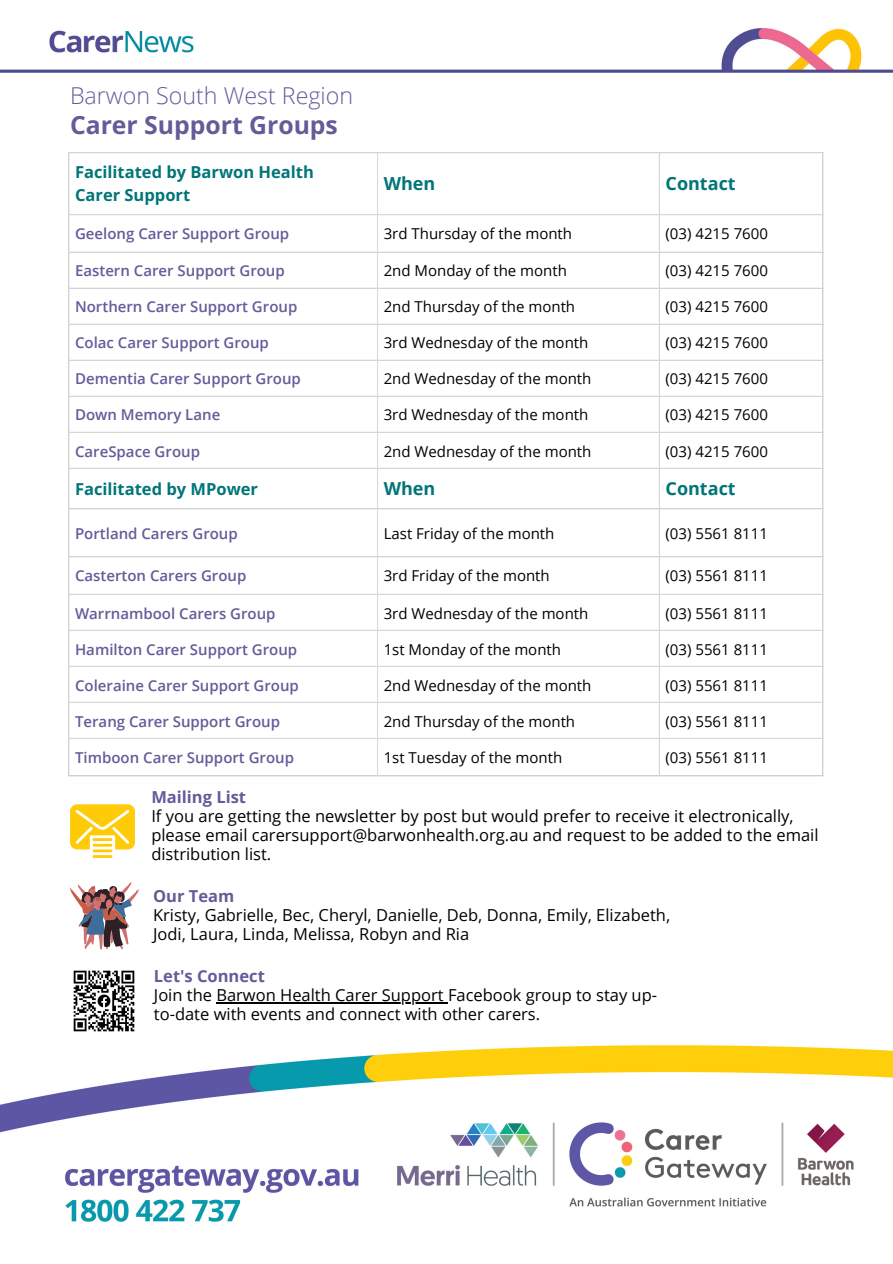
<style>
.page{position:relative;width:893px;height:1264px;background:#fff}
.page>*{position:absolute;margin:0;border:0;box-sizing:border-box;transform-origin:0 0}
.t1{font:700 24.75px "Open Sans";color:#675a99}
.t2{font:300 23.25px "Open Sans";color:#675a99}
.t3{font:700 18px "Open Sans";color:#007578}
.t4{font:16.5px/19.2px "Open Sans";color:#000}
.t5{font:16.5px/19.2px "Open Sans";color:#000}
.t6{font:700 16.5px/22.5px "Open Sans";color:#007578}
.t7{font:700 16.5px "Open Sans";color:#675a99}
.t8{font:15px "Open Sans";color:#000}
.t9{font:600 15px "Open Sans";color:#675a99}
</style>
<div class="page">
<img style="left:0;top:28px;width:892px;height:976px">
<hr style="left:93px;top:855px;width:19px;height:3px;background:#ffca08">
<hr style="left:93px;top:849px;width:19px;height:3px;background:#ffca08">
<svg style="left:70px;top:804px;width:65px;height:45px;background:#ffd43b"></svg>
<svg style="left:70px;top:882px;width:69px;height:67px"></svg>
<hr style="left:68px;top:153px;width:1px;height:622px;background:#d9d9d9">
<hr style="left:377px;top:153px;width:1px;height:622px;background:#d9d9d9">
<hr style="left:658px;top:153px;width:1px;height:622px;background:#d9d9d9">
<hr style="left:822px;top:153px;width:1px;height:622px;background:#d9d9d9">
<hr style="left:68px;top:152px;width:755px;height:1px;background:#d9d9d9">
<hr style="left:68px;top:214px;width:755px;height:1px;background:#d9d9d9">
<hr style="left:68px;top:252px;width:755px;height:1px;background:#d9d9d9">
<hr style="left:68px;top:288px;width:755px;height:1px;background:#d9d9d9">
<hr style="left:68px;top:324px;width:755px;height:1px;background:#d9d9d9">
<hr style="left:68px;top:360px;width:755px;height:1px;background:#d9d9d9">
<hr style="left:68px;top:396px;width:755px;height:1px;background:#d9d9d9">
<hr style="left:68px;top:432px;width:755px;height:1px;background:#d9d9d9">
<hr style="left:68px;top:468px;width:755px;height:1px;background:#d9d9d9">
<hr style="left:68px;top:508px;width:755px;height:1px;background:#d9d9d9">
<hr style="left:68px;top:556px;width:755px;height:1px;background:#d9d9d9">
<hr style="left:68px;top:593px;width:755px;height:2px;background:#d9d9d9">
<hr style="left:68px;top:629px;width:755px;height:2px;background:#d9d9d9">
<hr style="left:68px;top:665px;width:755px;height:2px;background:#d9d9d9">
<hr style="left:68px;top:701px;width:755px;height:2px;background:#d9d9d9">
<hr style="left:68px;top:737px;width:755px;height:2px;background:#d9d9d9">
<hr style="left:68px;top:775px;width:755px;height:1px;background:#d9d9d9">
<img style="left:70px;top:967px;width:67px;height:65px">
<hr style="left:216px;top:1002px;width:227px;height:1px;background:#000">
<img style="left:0;top:1045px;width:892px;height:177px">
<h2 class="t2" style="left:70px;top:79px;width:285px">Barwon South West Region</h2>
<h1 class="t1" style="left:70px;top:108px;width:269px">Carer Support Groups</h1>
<p class="t6" style="left:75px;top:160px;width:240px">Facilitated by Barwon Health<br>Carer Support</p>
<p class="t3" style="left:383px;top:171px;width:53px">When</p>
<p class="t3" style="left:665px;top:171px;width:72px">Contact</p>
<p class="t9" style="left:75px;top:223px;width:216px">Geelong Carer Support Group</p>
<p class="t8" style="left:383px;top:223px;width:190px">3rd Thursday of the month</p>
<p class="t8" style="left:665px;top:223px;width:104px">(03) 4215 7600</p>
<p class="t9" style="left:75px;top:260px;width:211px">Eastern Carer Support Group</p>
<p class="t8" style="left:383px;top:260px;width:185px">2nd Monday of the month</p>
<p class="t8" style="left:665px;top:260px;width:104px">(03) 4215 7600</p>
<p class="t9" style="left:75px;top:296px;width:224px">Northern Carer Support Group</p>
<p class="t8" style="left:383px;top:296px;width:193px">2nd Thursday of the month</p>
<p class="t8" style="left:665px;top:296px;width:104px">(03) 4215 7600</p>
<p class="t9" style="left:75px;top:332px;width:195px">Colac Carer Support Group</p>
<p class="t8" style="left:383px;top:332px;width:206px">3rd Wednesday of the month</p>
<p class="t8" style="left:665px;top:332px;width:104px">(03) 4215 7600</p>
<p class="t9" style="left:75px;top:368px;width:227px">Dementia Carer Support Group</p>
<p class="t8" style="left:383px;top:368px;width:209px">2nd Wednesday of the month</p>
<p class="t8" style="left:665px;top:368px;width:104px">(03) 4215 7600</p>
<p class="t9" style="left:75px;top:404px;width:147px">Down Memory Lane</p>
<p class="t8" style="left:383px;top:404px;width:206px">3rd Wednesday of the month</p>
<p class="t8" style="left:665px;top:404px;width:104px">(03) 4215 7600</p>
<p class="t9" style="left:75px;top:440px;width:126px">CareSpace Group</p>
<p class="t8" style="left:383px;top:440px;width:209px">2nd Wednesday of the month</p>
<p class="t8" style="left:665px;top:440px;width:104px">(03) 4215 7600</p>
<p class="t6" style="left:75px;top:477px;width:184px">Facilitated by MPower</p>
<p class="t3" style="left:383px;top:475px;width:53px">When</p>
<p class="t3" style="left:665px;top:475px;width:72px">Contact</p>
<p class="t9" style="left:75px;top:522px;width:164px">Portland Carers Group</p>
<p class="t8" style="left:383px;top:522px;width:172px">Last Friday of the month</p>
<p class="t8" style="left:665px;top:522px;width:104px">(03) 5561 8111</p>
<p class="t9" style="left:75px;top:565px;width:173px">Casterton Carers Group</p>
<p class="t8" style="left:383px;top:565px;width:167px">3rd Friday of the month</p>
<p class="t8" style="left:665px;top:565px;width:104px">(03) 5561 8111</p>
<p class="t9" style="left:75px;top:602px;width:202px">Warrnambool Carers Group</p>
<p class="t8" style="left:383px;top:602px;width:206px">3rd Wednesday of the month</p>
<p class="t8" style="left:665px;top:602px;width:104px">(03) 5561 8111</p>
<p class="t9" style="left:75px;top:638px;width:224px">Hamilton Carer Support Group</p>
<p class="t8" style="left:383px;top:638px;width:179px">1st Monday of the month</p>
<p class="t8" style="left:665px;top:638px;width:104px">(03) 5561 8111</p>
<p class="t9" style="left:75px;top:674px;width:225px">Coleraine Carer Support Group</p>
<p class="t8" style="left:383px;top:674px;width:209px">2nd Wednesday of the month</p>
<p class="t8" style="left:665px;top:674px;width:104px">(03) 5561 8111</p>
<p class="t9" style="left:75px;top:710px;width:206px">Terang Carer Support Group</p>
<p class="t8" style="left:383px;top:710px;width:193px">2nd Thursday of the month</p>
<p class="t8" style="left:665px;top:710px;width:104px">(03) 5561 8111</p>
<p class="t9" style="left:75px;top:746px;width:220px">Timboon Carer Support Group</p>
<p class="t8" style="left:383px;top:746px;width:180px">1st Tuesday of the month</p>
<p class="t8" style="left:665px;top:746px;width:104px">(03) 5561 8111</p>
<p class="t7" style="left:151px;top:785px;width:96px">Mailing List</p>
<p class="t4" style="left:151px;top:806px;width:668px">If you are getting the newsletter by post but would prefer to receive it electronically, please email carersupport@barwonhealth.org.au and request to be added to the email distribution list.</p>
<p class="t7" style="left:153px;top:883px;width:83px">Our Team</p>
<p class="t5" style="left:153px;top:904px;width:518px">Kristy, Gabrielle, Bec, Cheryl, Danielle, Deb, Donna, Emily, Elizabeth,<br>Jodi, Laura, Linda, Melissa, Robyn and Ria</p>
<p class="t7" style="left:154px;top:964px;width:112px">Let's Connect</p>
<p class="t4" style="left:154px;top:985px;width:504px">Join the Barwon Health Carer Support Facebook group to stay up&shy;to-date with events and connect with other carers.</p>
</div>
